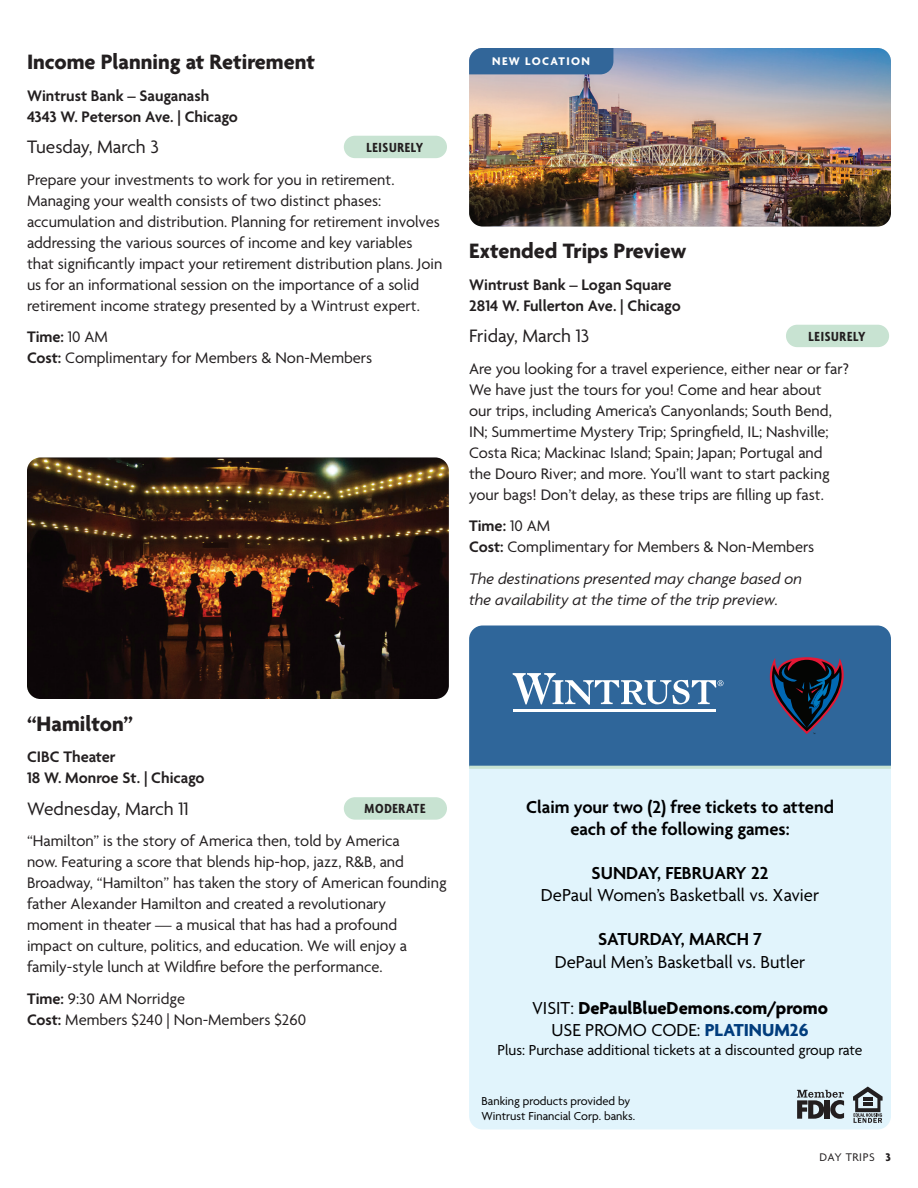
<style>
.page{position:relative;width:918px;height:1188px;background:#fff}
.page>*{position:absolute;margin:0;border:0;box-sizing:border-box;transform-origin:0 0}
.t1{font:700 22.5px "Agenda";color:#231f20}
.t2{font:19.5px "Agenda";color:#231f20}
.t3{font:600 18.75px/22.5px "Agenda";color:#000001;text-align:center}
.t4{font:18.75px "Agenda";color:#000001}
.t5{font:700 18.75px/22.5px "Agenda";color:#000001;text-align:center}
.t6{font:16.5px/21px "Agenda";color:#231f20}
.t7{font:600 16.5px/21px "Agenda";color:#231f20}
.t8{font:italic 16.5px/21px "Agenda";color:#231f20}
.t9{font:15.6px "Agenda";color:#000001}
.t10{font:700 condensed 14.25px "Agenda";letter-spacing:.05em;color:#231f20}
.t11{font:12.45px/15px "Agenda";color:#000001}
.t12{font:700 12px "Agenda";letter-spacing:.115em;color:#fff}
.t13{font:12px "Agenda";letter-spacing:.045em;color:#231f20}
.s1{font-weight:600}
.s2{font-weight:400}
.s3{color:#013d7d}
.s4{font-weight:700}
</style>
<div class="page">
<div style="left:344px;top:136px;width:103px;height:22px;background:#c8e3d2;border-radius:11px"></div>
<img style="left:27px;top:458px;width:422px;height:241px">
<div style="left:344px;top:797px;width:103px;height:23px;background:#c8e3d2;border-radius:11px"></div>
<div style="left:469px;top:769px;width:422px;height:361px;background:#e1f4fc"></div>
<div style="left:469px;top:626px;width:422px;height:141px;background:#2f669a"></div>
<svg style="left:769px;top:657px;width:75px;height:77px"></svg>
<hr style="left:513px;top:709px;width:203px;height:3px;background:#fff">
<svg style="left:513px;top:673px;width:211px;height:32px"></svg>
<svg style="left:853px;top:1087px;width:30px;height:36px"></svg>
<svg style="left:797px;top:1090px;width:47px;height:29px"></svg>
<div style="left:825px;top:1100px;width:5px;height:19px;background:#231f20"></div>
<hr style="left:469px;top:766px;width:422px;height:3px;background:#c8e3d2">
<img style="left:469px;top:48px;width:422px;height:178px">
<div style="left:786px;top:325px;width:103px;height:22px;background:#c8e3d2;border-radius:11px"></div>
<div style="left:469px;top:48px;width:144px;height:26px;background:#326699"></div>
<h1 class="t1" style="left:27px;top:50px;width:290px">Income Planning at Retirement</h1>
<p class="t7" style="left:27px;top:86px;width:213px">Wintrust Bank – Sauganash<br>4343 W. Peterson Ave. | Chicago</p>
<p class="t2" style="left:27px;top:136px;width:133px">Tuesday, March 3</p>
<p class="t10" style="left:366px;top:139px;width:58px">LEISURELY</p>
<p class="t6" style="left:27px;top:170px;width:417px">Prepare your investments to work for you in retirement.<br>Managing your wealth consists of two distinct phases: accumulation and distribution. Planning for retirement involves addressing the various sources of income and key variables that significantly impact your retirement distribution plans. Join us for an informational session on the importance of a solid retirement income strategy presented by a Wintrust expert.</p>
<p class="t6" style="left:27px;top:327px;width:347px"><span class="s1">Time:</span> 10 AM<br><span class="s1">Cost:</span> Complimentary for Members &amp; Non-Members</p>
<p class="t12" style="left:492px;top:55px;width:99px">NEW LOCATION</p>
<h1 class="t1" style="left:469px;top:239px;width:219px">Extended Trips Preview</h1>
<p class="t7" style="left:469px;top:275px;width:213px">Wintrust Bank – Logan Square<br>2814 W. Fullerton Ave. | Chicago</p>
<p class="t2" style="left:469px;top:325px;width:122px">Friday, March 13</p>
<p class="t10" style="left:809px;top:328px;width:58px">LEISURELY</p>
<p class="t6" style="left:469px;top:359px;width:381px">Are you looking for a travel experience, either near or far?<br>We have just the tours for you! Come and hear about<br>our trips, including America’s Canyonlands; South Bend, IN; Summertime Mystery Trip; Springfield, IL; Nashville; Costa Rica; Mackinac Island; Spain; Japan; Portugal and the Douro River; and more. You’ll want to start packing your bags! Don’t delay, as these trips are filling up fast.</p>
<p class="t6" style="left:469px;top:516px;width:347px"><span class="s1">Time:</span> 10 AM<br><span class="s1">Cost:</span> Complimentary for Members &amp; Non-Members</p>
<p class="t8" style="left:469px;top:568px;width:334px">The destinations presented may change based on the availability at the time of the trip preview.</p>
<h1 class="t1" style="left:27px;top:711px;width:108px">“Hamilton”</h1>
<p class="t7" style="left:27px;top:747px;width:179px">CIBC Theater<br>18 W. Monroe St. | Chicago</p>
<p class="t2" style="left:27px;top:798px;width:163px">Wednesday, March 11</p>
<p class="t10" style="left:365px;top:801px;width:62px">MODERATE</p>
<p class="t6" style="left:27px;top:831px;width:421px">“Hamilton” is the story of America then, told by America<br>now. Featuring a score that blends hip-hop, jazz, R&amp;B, and Broadway, “Hamilton” has taken the story of American founding father Alexander Hamilton and created a revolutionary moment in theater — a musical that has had a profound impact on culture, politics, and education. We will enjoy a family-style lunch at Wildfire before the performance.</p>
<p class="t6" style="left:27px;top:989px;width:281px"><span class="s1">Time:</span> 9:30 AM Norridge<br><span class="s1">Cost:</span> Members $240 | Non-Members $260</p>
<p class="t3" style="left:526px;top:797px;width:309px">Claim your two (2) free tickets to attend each of the following games:</p>
<p class="t3" style="left:592px;top:863px;width:178px">SUNDAY, FEBRUARY 22</p>
<p class="t4" style="left:541px;top:885px;width:280px">DePaul Women’s Basketball vs. Xavier</p>
<p class="t3" style="left:598px;top:929px;width:166px">SATURDAY, MARCH 7</p>
<p class="t4" style="left:555px;top:952px;width:252px">DePaul Men’s Basketball vs. Butler</p>
<p class="t5" style="left:532px;top:998px;width:297px"><span class="s2">VISIT:</span> DePaulBlueDemons.com/promo<br><span class="s2">USE PROMO CODE:</span> <span class="s3">PLATINUM26</span></p>
<p class="t9" style="left:498px;top:1042px;width:367px">Plus: Purchase additional tickets at a discounted group rate</p>
<p class="t11" style="left:481px;top:1094px;width:155px">Banking products provided by<br>Wintrust Financial Corp. banks.</p>
<p class="t13" style="left:819px;top:1151px;width:73px">DAY TRIPS <span class="s4">3</span></p>
</div>
